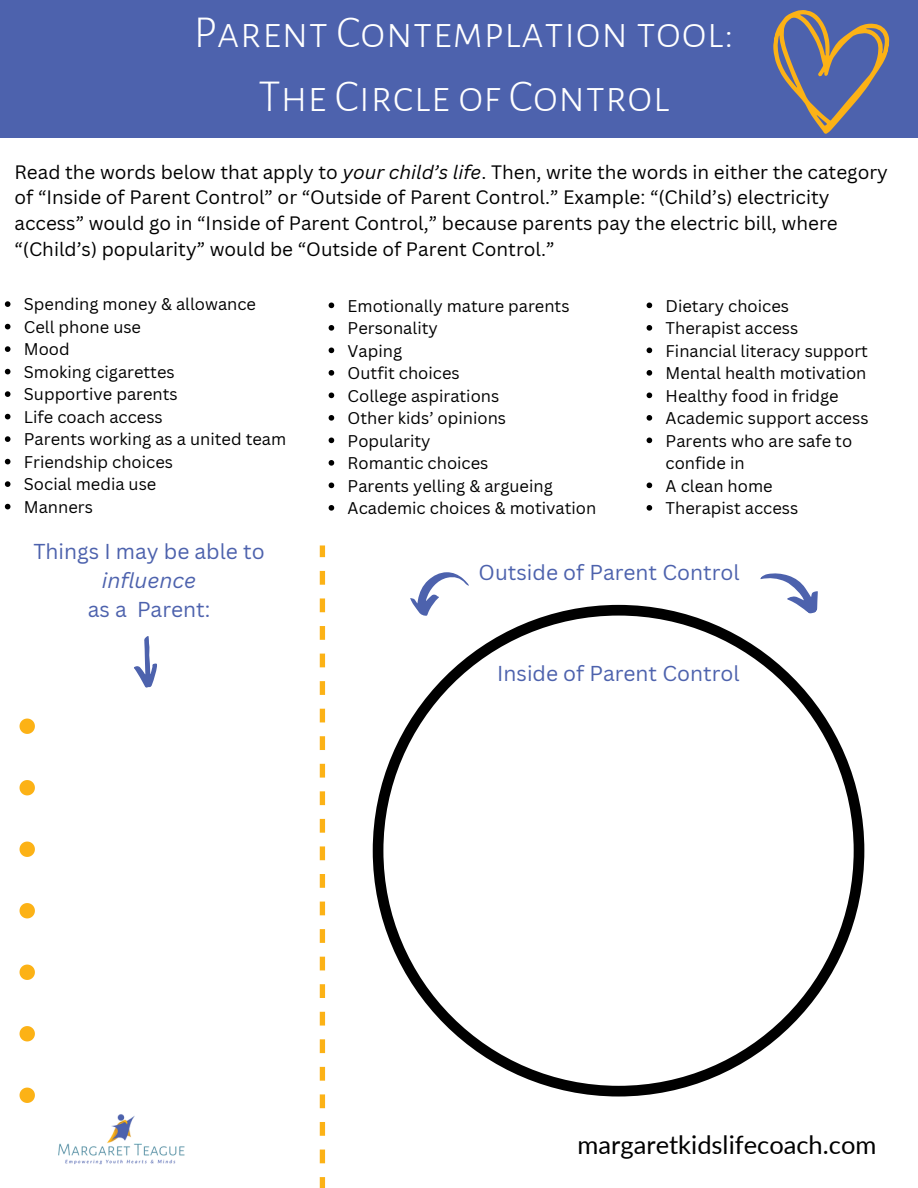
<style>
.page{position:relative;width:918px;height:1188px;background:#fff}
.page>*{position:absolute;margin:0;border:0;box-sizing:border-box;transform-origin:0 0}
.t1{font:300 45.9px "Alegreya Sans SC";color:#fff}
.t2{font:25.5px "Lato";color:#000}
.t3{font:21px/29.2px "Canva Sans";color:#4d62ad;text-align:center}
.t4{font:18.9px/25.8px "Canva Sans";color:#000}
.t5{font:16.5px/22.5px "Canva Sans";color:#000}
.s1{font-style:italic}
</style>
<div class="page">
<div style="left:0;top:0;width:918px;height:138px;background:#4d62ad"></div>
<img style="left:58px;top:1114px;width:127px;height:51px">
<svg style="left:373px;top:605px;width:491px;height:492px"></svg>
<svg style="left:758px;top:573px;width:68px;height:43px"></svg>
<svg style="left:410px;top:572px;width:58px;height:44px"></svg>
<svg style="left:773px;top:10px;width:117px;height:124px"></svg>
<svg style="left:134px;top:636px;width:23px;height:52px"></svg>
<svg style="left:320px;top:545px;width:5px;height:643px"></svg>
<svg style="left:329px;top:303px;width:5px;height:5px"></svg>
<svg style="left:329px;top:325px;width:5px;height:6px"></svg>
<svg style="left:329px;top:348px;width:5px;height:5px"></svg>
<svg style="left:329px;top:370px;width:5px;height:6px"></svg>
<svg style="left:329px;top:393px;width:5px;height:5px"></svg>
<svg style="left:329px;top:415px;width:5px;height:6px"></svg>
<svg style="left:329px;top:438px;width:5px;height:5px"></svg>
<svg style="left:329px;top:460px;width:5px;height:6px"></svg>
<svg style="left:329px;top:483px;width:5px;height:5px"></svg>
<svg style="left:329px;top:505px;width:5px;height:6px"></svg>
<svg style="left:5px;top:301px;width:5px;height:6px"></svg>
<svg style="left:5px;top:324px;width:5px;height:5px"></svg>
<svg style="left:5px;top:346px;width:5px;height:6px"></svg>
<svg style="left:5px;top:369px;width:5px;height:5px"></svg>
<svg style="left:5px;top:391px;width:5px;height:6px"></svg>
<svg style="left:5px;top:414px;width:5px;height:5px"></svg>
<svg style="left:5px;top:436px;width:5px;height:6px"></svg>
<svg style="left:5px;top:459px;width:5px;height:5px"></svg>
<svg style="left:5px;top:481px;width:5px;height:6px"></svg>
<svg style="left:5px;top:504px;width:5px;height:5px"></svg>
<svg style="left:647px;top:303px;width:5px;height:5px"></svg>
<svg style="left:647px;top:325px;width:5px;height:6px"></svg>
<svg style="left:647px;top:348px;width:5px;height:5px"></svg>
<svg style="left:647px;top:370px;width:5px;height:6px"></svg>
<svg style="left:647px;top:393px;width:5px;height:5px"></svg>
<svg style="left:647px;top:415px;width:5px;height:6px"></svg>
<svg style="left:647px;top:438px;width:5px;height:5px"></svg>
<svg style="left:647px;top:483px;width:5px;height:5px"></svg>
<svg style="left:647px;top:505px;width:5px;height:6px"></svg>
<svg style="left:20px;top:719px;width:15px;height:15px"></svg>
<svg style="left:20px;top:780px;width:15px;height:15px"></svg>
<svg style="left:20px;top:842px;width:15px;height:15px"></svg>
<svg style="left:20px;top:903px;width:15px;height:15px"></svg>
<svg style="left:20px;top:965px;width:15px;height:15px"></svg>
<svg style="left:20px;top:1026px;width:15px;height:15px"></svg>
<svg style="left:20px;top:1088px;width:15px;height:15px"></svg>
<p class="t1" style="left:194px;top:10px;width:542px">Parent Contemplation tool:</p>
<p class="t1" style="left:258px;top:74px;width:413px">The Circle of Control</p>
<p class="t4" style="left:15px;top:158px;width:875px">Read the words below that apply to <span class="s1">your child’s life</span>. Then, write the words in either the category of “Inside of Parent Control” or “Outside of Parent Control.” Example: “(Child’s) electricity access” would go in “Inside of Parent Control,” because parents pay the electric bill, where “(Child’s) popularity” would be “Outside of Parent Control.”</p>
<p class="t5" style="left:24px;top:293px;width:234px">Spending money &amp; allowance</p>
<p class="t5" style="left:24px;top:315px;width:119px">Cell phone use</p>
<p class="t5" style="left:24px;top:338px;width:47px">Mood</p>
<p class="t5" style="left:24px;top:360px;width:152px">Smoking cigarettes</p>
<p class="t5" style="left:24px;top:383px;width:155px">Supportive parents</p>
<p class="t5" style="left:24px;top:405px;width:140px">Life coach access</p>
<p class="t5" style="left:24px;top:428px;width:264px">Parents working as a united team</p>
<p class="t5" style="left:24px;top:450px;width:151px">Friendship choices</p>
<p class="t5" style="left:24px;top:473px;width:134px">Social media use</p>
<p class="t5" style="left:24px;top:495px;width:71px">Manners</p>
<p class="t3" style="left:33px;top:536px;width:233px">Things I may be able to <span class="s1">influence</span></p>
<p class="t3" style="left:88px;top:594px;width:124px">as a Parent:</p>
<p class="t5" style="left:348px;top:294px;width:223px">Emotionally mature parents</p>
<p class="t5" style="left:348px;top:316px;width:92px">Personality</p>
<p class="t5" style="left:348px;top:339px;width:56px">Vaping</p>
<p class="t5" style="left:348px;top:361px;width:114px">Outfit choices</p>
<p class="t5" style="left:348px;top:384px;width:153px">College aspirations</p>
<p class="t5" style="left:348px;top:406px;width:160px">Other kids’ opinions</p>
<p class="t5" style="left:348px;top:429px;width:85px">Popularity</p>
<p class="t5" style="left:348px;top:451px;width:142px">Romantic choices</p>
<p class="t5" style="left:348px;top:474px;width:207px">Parents yelling &amp; argueing</p>
<p class="t5" style="left:348px;top:496px;width:250px">Academic choices &amp; motivation</p>
<p class="t5" style="left:666px;top:294px;width:125px">Dietary choices</p>
<p class="t5" style="left:666px;top:316px;width:134px">Therapist access</p>
<p class="t5" style="left:666px;top:339px;width:204px">Financial literacy support</p>
<p class="t5" style="left:666px;top:361px;width:202px">Mental health motivation</p>
<p class="t5" style="left:666px;top:384px;width:175px">Healthy food in fridge</p>
<p class="t5" style="left:666px;top:406px;width:204px">Academic support access</p>
<p class="t5" style="left:666px;top:429px;width:188px">Parents who are safe to confide in</p>
<p class="t5" style="left:666px;top:474px;width:109px">A clean home</p>
<p class="t5" style="left:666px;top:496px;width:134px">Therapist access</p>
<p class="t3" style="left:479px;top:558px;width:262px">Outside of Parent Control</p>
<p class="t3" style="left:497px;top:658px;width:244px">Inside of Parent Control</p>
<p class="t2" style="left:578px;top:1129px;width:300px">margaretkidslifecoach.com</p>
</div>
